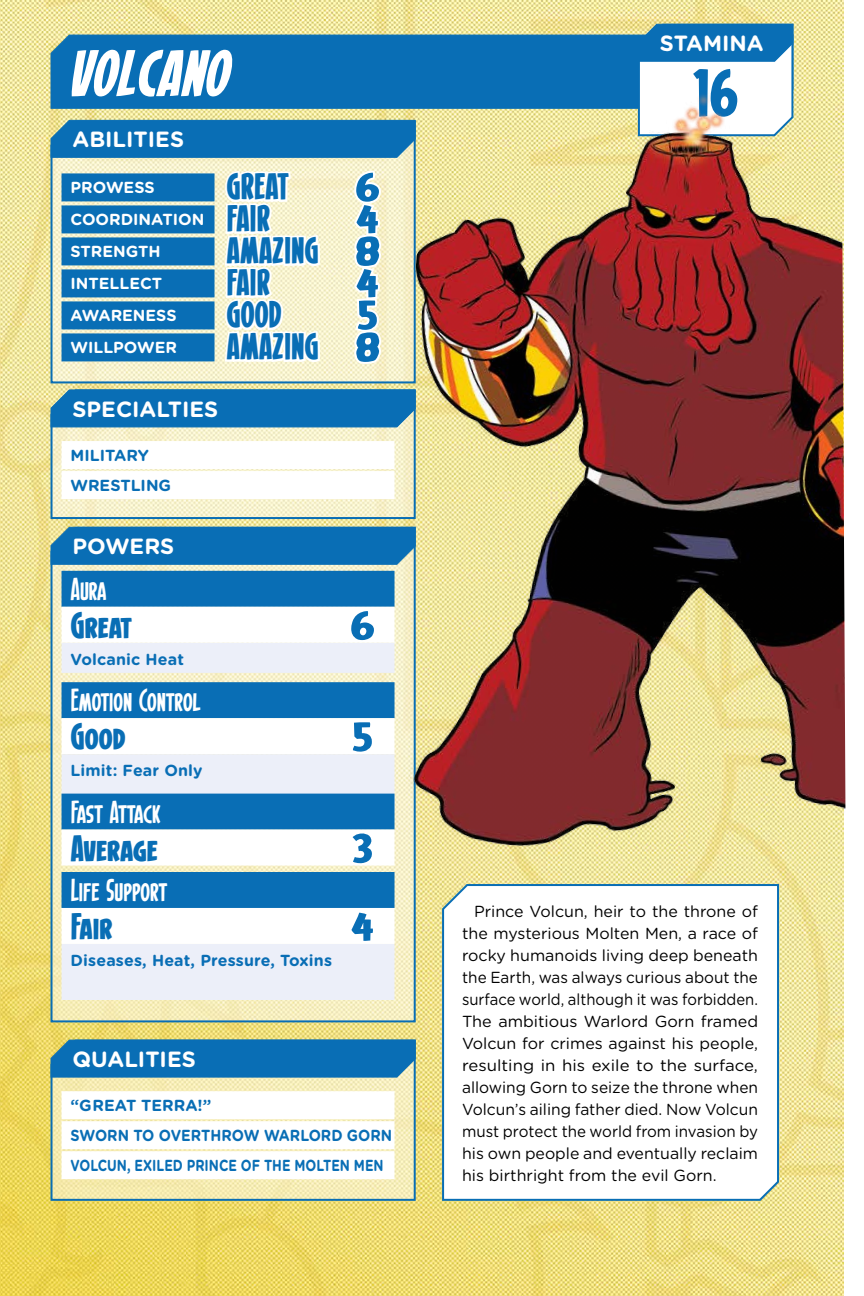
<style>
.page{position:relative;width:864px;height:1296px;background:#fff}
.page>*{position:absolute;margin:0;border:0;box-sizing:border-box;transform-origin:0 0}
.t1{font:92px "Secret Origins BB";color:#096eb5}
.t2{font:italic 88px "Secret Origins BB";color:#fff}
.t3{font:56px "Secret Origins BB";color:#096eb5;scale:1.4 1}
.t4{font:50px "Secret Origins BB";color:#096eb5}
.t5{font:44px "Secret Origins Condensed BB";color:#fff}
.t6{font:700 22px "Gotham Rounded";color:#fff}
.t7{font:16px/22px "Gotham Rounded";color:#000;text-align:justify}
.t8{font:700 16px/30px "Gotham Rounded";color:#096eb5}
.t9{font:700 16px "Gotham Rounded";color:#fff}
.s1{font-size:56px}
</style>
<div class="page">
<img style="left:0;top:0;width:844px;height:1296px">
<svg style="left:50px;top:119px;width:367px;height:1177px"></svg>
<svg style="left:50px;top:34px;width:18px;height:75px"></svg>
<svg style="left:441px;top:1068px;width:339px;height:134px"></svg>
<img style="left:68px;top:0;width:778px;height:1068px">
<h2 class="t2" style="left:70px;top:36px;width:161px">VOLCANO</h2>
<h3 class="t6" style="left:73px;top:124px;width:113px">ABILITIES</h3>
<p class="t9" style="left:71px;top:176px;width:86px">PROWESS</p>
<h3 class="t4" style="left:227px;top:166px;width:155px">GREAT <span class="s1">6</span></h3>
<p class="t9" style="left:71px;top:208px;width:135px">COORDINATION</p>
<h3 class="t4" style="left:227px;top:198px;width:45px">FAIR</h3>
<h3 class="t3" style="left:356px;top:196px;width:18px">4</h3>
<p class="t9" style="left:71px;top:240px;width:92px">STRENGTH</p>
<h3 class="t4" style="left:227px;top:230px;width:155px">AMAZING <span class="s1">8</span></h3>
<p class="t9" style="left:71px;top:272px;width:93px">INTELLECT</p>
<h3 class="t4" style="left:227px;top:262px;width:45px">FAIR</h3>
<h3 class="t3" style="left:356px;top:260px;width:18px">4</h3>
<p class="t9" style="left:71px;top:304px;width:108px">AWARENESS</p>
<h3 class="t4" style="left:227px;top:294px;width:57px">GOOD</h3>
<h3 class="t3" style="left:357px;top:292px;width:16px">5</h3>
<p class="t9" style="left:71px;top:336px;width:108px">WILLPOWER</p>
<h3 class="t4" style="left:227px;top:326px;width:155px">AMAZING <span class="s1">8</span></h3>
<h3 class="t6" style="left:73px;top:393px;width:147px">SPECIALTIES</h3>
<p class="t8" style="left:71px;top:440px;width:102px">MILITARY<br>WRESTLING</p>
<h3 class="t6" style="left:73px;top:530px;width:103px">POWERS</h3>
<h3 class="t5" style="left:71px;top:570px;width:37px">Aura</h3>
<h3 class="t4" style="left:71px;top:604px;width:63px">Great</h3>
<h3 class="t3" style="left:350px;top:602px;width:19px">6</h3>
<p class="t8" style="left:71px;top:643px;width:115px">Volcanic Heat</p>
<h3 class="t5" style="left:71px;top:681px;width:132px">Emotion Control</h3>
<h3 class="t4" style="left:71px;top:715px;width:57px">Good</h3>
<h3 class="t3" style="left:352px;top:713px;width:16px">5</h3>
<p class="t8" style="left:71px;top:755px;width:134px">Limit: Fear Only</p>
<h3 class="t5" style="left:71px;top:792px;width:91px">Fast Attack</h3>
<h3 class="t4" style="left:71px;top:827px;width:89px">Average</h3>
<h3 class="t3" style="left:352px;top:825px;width:16px">3</h3>
<h3 class="t5" style="left:71px;top:871px;width:98px">Life Support</h3>
<h3 class="t4" style="left:71px;top:905px;width:43px">Fair</h3>
<h3 class="t3" style="left:351px;top:903px;width:18px">4</h3>
<p class="t8" style="left:71px;top:945px;width:263px">Diseases, Heat, Pressure, Toxins</p>
<h3 class="t6" style="left:73px;top:1043px;width:125px">QUALITIES</h3>
<p class="t8" style="left:71px;top:1090px;width:323px">“G REAT TERRA!”<br>SWORN TO OVERTHROW WARLORD GORN<br>VOLCUN, EXILED PRINCE OF THE MOLTEN MEN</p>
<h3 class="t6" style="left:660px;top:27px;width:105px">STAMINA</h3>
<h1 class="t1" style="left:694px;top:54px;width:46px">16</h1>
<p class="t7" style="left:462px;top:899px;width:298px;text-indent:12px">Prince Volcun, heir to the throne of the mysterious Molten Men, a race of rocky humanoids living deep beneath the Earth, was always curious about the surface world, although it was forbidden.<br>The ambitious Warlord Gorn framed Volcun for crimes against his people, resulting in his exile to the surface, allowing Gorn to seize the throne when Volcun’s ailing father died. Now Volcun must protect the world from invasion by his own people and eventually reclaim his birthright from the evil Gorn.</p>
</div>
